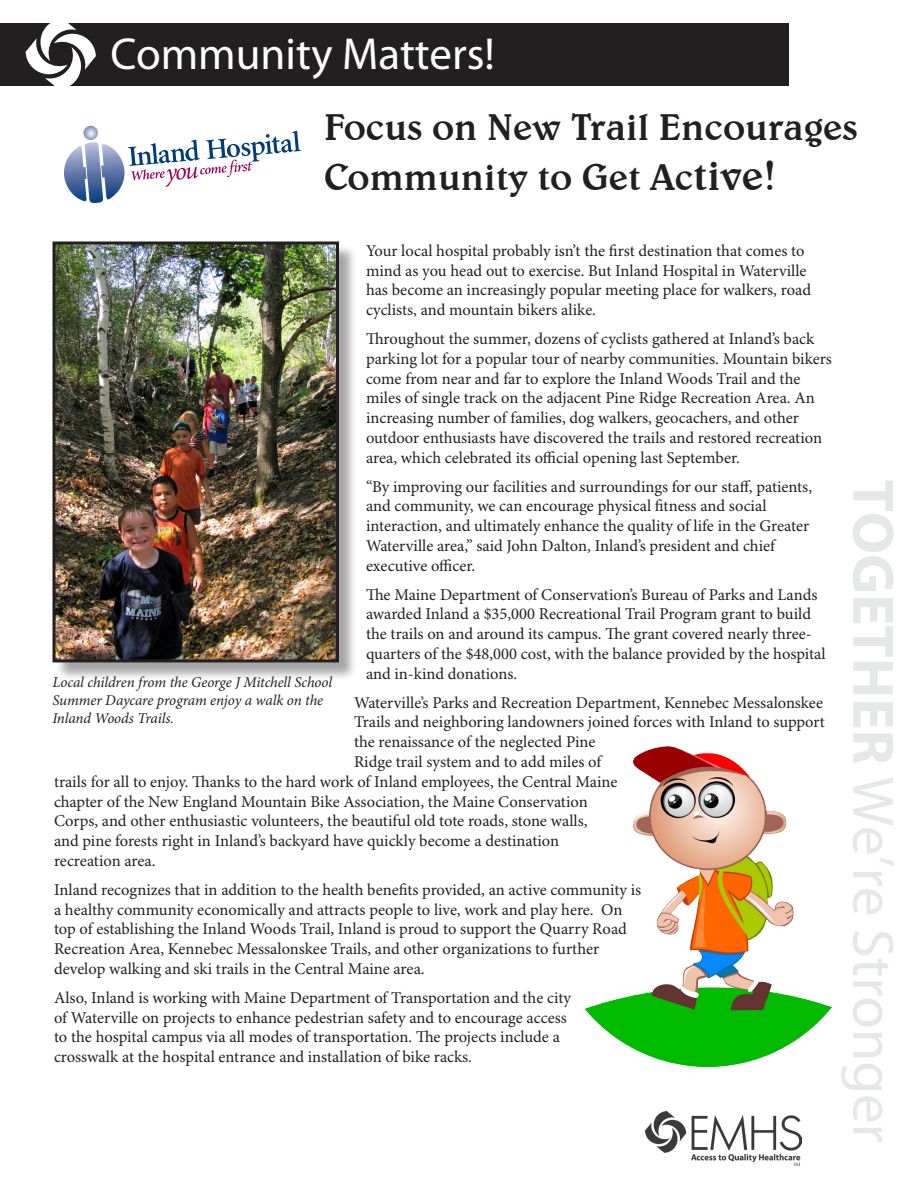
<style>
.page{position:relative;width:918px;height:1188px;background:#fff}
.page>*{position:absolute;margin:0;border:0;box-sizing:border-box;transform-origin:0 0}
.t1{font:45px "Myriad Pro";color:#fff}
.t2{font:500 37.5px/50.4px "Belwe BT";color:#231f20}
.t3{font:16.5px/19.8px "Minion Pro";color:#231f20}
.t4{font:italic 15px/18px "Minion Pro";letter-spacing:-.01em;color:#231f20}
.s1{font-size:42px}
</style>
<div class="page">
<div style="left:0;top:23px;width:788px;height:63px;background:#231f20"></div>
<svg style="left:26px;top:23px;width:70px;height:63px"></svg>
<svg style="left:853px;top:481px;width:41px;height:110px"></svg>
<svg style="left:853px;top:598px;width:40px;height:96px"></svg>
<svg style="left:853px;top:702px;width:40px;height:25px"></svg>
<svg style="left:853px;top:734px;width:40px;height:29px"></svg>
<svg style="left:853px;top:777px;width:41px;height:89px"></svg>
<svg style="left:853px;top:872px;width:29px;height:42px"></svg>
<svg style="left:853px;top:931px;width:41px;height:95px"></svg>
<svg style="left:853px;top:1033px;width:29px;height:24px"></svg>
<svg style="left:841px;top:1064px;width:41px;height:26px"></svg>
<svg style="left:853px;top:1096px;width:29px;height:26px"></svg>
<svg style="left:853px;top:1128px;width:29px;height:14px"></svg>
<img style="left:645px;top:1112px;width:157px;height:54px">
<svg style="left:64px;top:126px;width:237px;height:77px"></svg>
<div style="left:55px;top:244px;width:303px;height:437px;background:#231f20;opacity:.4"></div>
<img style="left:56px;top:246px;width:279px;height:412px">
<div style="left:52px;top:242px;width:287px;height:420px;border:3px solid #231f20"></div>
<img style="left:584px;top:747px;width:248px;height:320px">
<p class="t1" style="left:110px;top:30px;width:386px">Community Matters!</p>
<p class="t2" style="left:324px;top:101px;width:535px">Focus on New Trail Encourages<br>Community to Get Ac<span class="s1">tive!</span></p>
<p class="t3" style="left:366px;top:241px;width:447px">Your local hospital probably isn’t the first destination that comes to mind as you head out to exercise. But Inland Hospital in Waterville has become an increasingly popular meeting place for walkers, road cyclists, and mountain bikers alike.</p>
<p class="t3" style="left:366px;top:329px;width:467px">Throughout the summer, dozens of cyclists gathered at Inland’s back parking lot for a popular tour of nearby communities. Mountain bikers come from near and far to explore the Inland Woods Trail and the miles of single track on the adjacent Pine Ridge Recreation Area. An increasing number of families, dog walkers, geocachers, and other outdoor enthusiasts have discovered the trails and restored recreation area, which celebrated its official opening last September.</p>
<p class="t3" style="left:366px;top:477px;width:448px">“By improving our facilities and surroundings for our staff, patients, and community, we can encourage physical fitness and social interaction, and ultimately enhance the quality of life in the Greater Waterville area,” said John Dalton, Inland’s president and chief executive officer.</p>
<p class="t3" style="left:366px;top:585px;width:461px">The Maine Department of Conservation’s Bureau of Parks and Lands awarded Inland a $35,000 Recreational Trail Program grant to build the trails on and around its campus. The grant covered nearly three&shy;quarters of the $48,000 cost, with the balance provided by the hospital and in-kind donations.</p>
<p class="t3" style="left:354px;top:693px;width:471px">Waterville’s Parks and Recreation Department, Kennebec Messalonskee</p>
<p class="t3" style="left:354px;top:713px;width:472px">Trails and neighboring landowners joined forces with Inland to support</p>
<p class="t3" style="left:354px;top:733px;width:243px">the renaissance of the neglected Pine</p>
<p class="t3" style="left:354px;top:752px;width:249px">Ridge trail system and to add miles of</p>
<p class="t3" style="left:54px;top:772px;width:565px">trails for all to enjoy. Thanks to the hard work of Inland employees, the Central Maine</p>
<p class="t3" style="left:54px;top:792px;width:535px">chapter of the New England Mountain Bike Association, the Maine Conservation</p>
<p class="t3" style="left:54px;top:812px;width:535px">Corps, and other enthusiastic volunteers, the beautiful old tote roads, stone walls,</p>
<p class="t3" style="left:54px;top:832px;width:507px">and pine forests right in Inland’s backyard have quickly become a destination</p>
<p class="t3" style="left:54px;top:851px;width:103px">recreation area.</p>
<p class="t3" style="left:54px;top:880px;width:589px">Inland recognizes that in addition to the health benefits provided, an active community is a healthy community economically and attracts people to live, work and play here. On top of establishing the Inland Woods Trail, Inland is proud to support the Quarry Road Recreation Area, Kennebec Messalonskee Trails, and other organizations to further develop walking and ski trails in the Central Maine area.</p>
<p class="t3" style="left:54px;top:988px;width:518px">Also, Inland is working with Maine Department of Transportation and the city of Waterville on projects to enhance pedestrian safety and to encourage access to the hospital campus via all modes of transportation. The projects include a crosswalk at the hospital entrance and installation of bike racks.</p>
<p class="t4" style="left:52px;top:674px;width:281px">Local children from the George J Mitchell School<br>Summer Daycare program enjoy a walk on the<br>Inland Woods Trails.</p>
</div>
